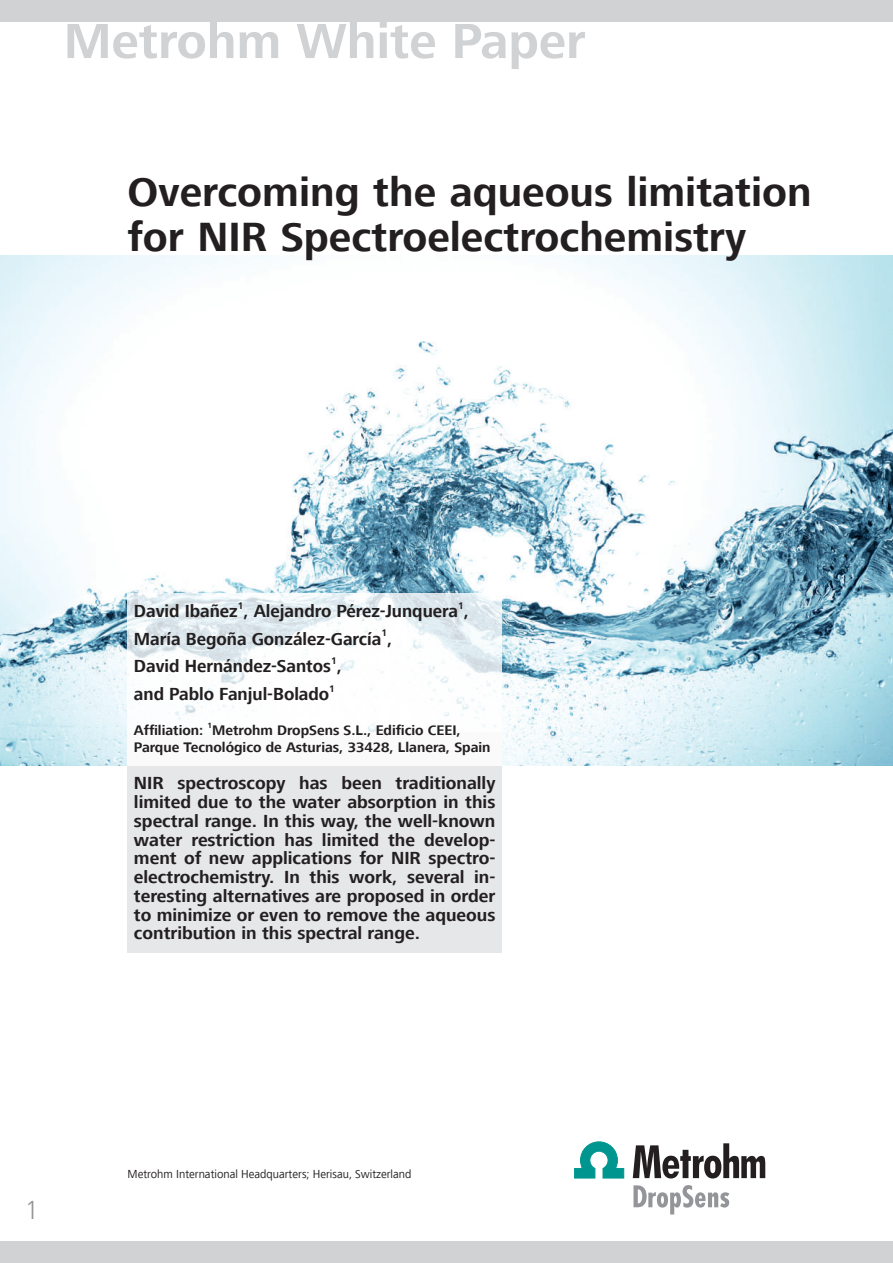
<style>
.page{position:relative;width:893px;height:1263px;background:#fff}
.page>*{position:absolute;margin:0;border:0;box-sizing:border-box;transform-origin:0 0}
.t1{font:700 51px "Frutiger Next LT";color:#d1d2d4}
.t2{font:700 42px/45px "Frutiger Next LT";color:#231f20}
.t3{font:300 27px "Frutiger Next LT";color:#939598}
.t4{font:700 18px/18.8px "Frutiger Next LT";color:#231f20;text-align:justify}
.t5{font:700 14.25px/17.2px "Frutiger Next LT";color:#231f20}
.t6{font:12px "Frutiger Next LT";color:#231f20}
.t7{font:700 9.9px "Frutiger Next LT";color:#231f20}
.t8{font:700 7.8px "Frutiger Next LT";color:#231f20}
</style>
<div class="page">
<div style="left:0;top:0;width:893px;height:21px;background:#d1d2d4"></div>
<div style="left:0;top:1242px;width:893px;height:21px;background:#d1d2d4"></div>
<img style="left:0;top:255px;width:893px;height:510px">
<svg style="left:574px;top:1142px;width:50px;height:36px"></svg>
<svg style="left:633px;top:1143px;width:132px;height:35px"></svg>
<svg style="left:633px;top:1185px;width:96px;height:29px"></svg>
<div style="left:128px;top:733px;width:374px;height:220px;background:#e6e7e9"></div>
<svg style="left:128px;top:593px;width:374px;height:172px"></svg>
<h1 class="t1" style="left:64px;top:13px;width:523px">Metrohm White Paper</h1>
<h2 class="t2" style="left:128px;top:169px;width:686px">Overcoming the aqueous limitation for NIR Spectroelectrochemistry</h2>
<h3 class="t3" style="left:25px;top:1195px;width:16px">1</h3>
<p class="t7" style="left:238px;top:600px;width:7px">1</p>
<p class="t7" style="left:458px;top:600px;width:7px">1</p>
<p class="t4" style="left:134px;top:629px;width:260px">María Begoña González-García ,</p>
<p class="t4" style="left:134px;top:601px;width:336px">David Ibañez , Alejandro Pérez-Junquera ,</p>
<p class="t7" style="left:381px;top:628px;width:7px">1</p>
<p class="t7" style="left:331px;top:655px;width:7px">1</p>
<p class="t4" style="left:134px;top:657px;width:209px">David Hernández-Santos ,</p>
<p class="t4" style="left:134px;top:685px;width:197px">and Pablo Fanjul-Bolado</p>
<p class="t7" style="left:329px;top:683px;width:7px">1</p>
<p class="t5" style="left:134px;top:721px;width:71px">Affiliation:</p>
<p class="t8" style="left:208px;top:721px;width:6px">1</p>
<p class="t5" style="left:134px;top:721px;width:358px;text-indent:78px">Metrohm DropSens S.L., Edificio CEEI,<br>Parque Tecnológico de Asturias, 33428, Llanera, Spain</p>
<p class="t4" style="left:134px;top:774px;width:363px">NIR spectroscopy has been traditionally limited due to the water absorption in this spectral range. In this way, the well-known water restriction has limited the develop&shy;ment of new applications for NIR spectro&shy;electrochemistry. In this work, several in&shy;teresting alternatives are proposed in order to minimize or even to remove the aqueous contribution in this spectral range.</p>
<p class="t6" style="left:128px;top:1167px;width:285px">Metrohm International Headquarters; Herisau, Switzerland</p>
</div>
